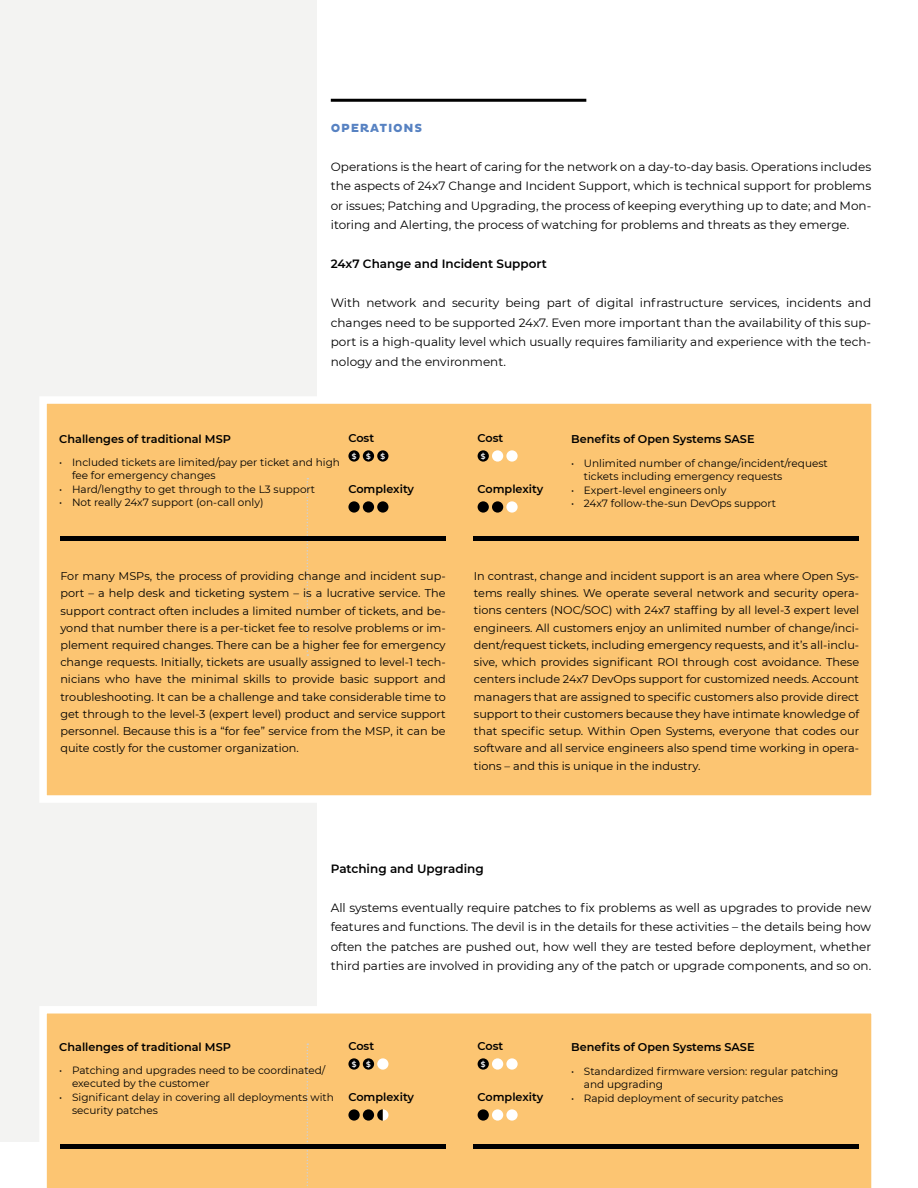
<style>
.page{position:relative;width:918px;height:1188px;background:#fff}
.page>*{position:absolute;margin:0;border:0;box-sizing:border-box;transform-origin:0 0}
.t1{font:12px/19.5px "Montserrat";color:#000;text-align:justify}
.t2{font:600 12px "Montserrat";color:#000}
.t3{font:800 12px "Pluto";letter-spacing:.065em;color:#5782c2}
.t4{font:11.25px/17.2px "Montserrat";color:#000;text-align:justify}
.t5{font:600 11.25px "Montserrat";color:#000}
.t6{font:10.5px/13.5px "Montserrat";color:#000}
.t7{font:600 7.5px "Montserrat";color:#fff}
</style>
<div class="page">
<div style="left:0;top:0;width:317px;height:1141px;background:#f3f3f2"></div>
<div style="left:40px;top:397px;width:832px;height:405px;background:#fcc572"></div>
<div style="left:36px;top:1006px;width:836px;height:182px;background:#fcc572"></div>
<hr style="left:331px;top:99px;width:255px;height:3px;background:#000">
<svg style="left:307px;top:478px;width:1px;height:178px"></svg>
<div style="left:478px;top:450px;width:11px;height:12px;background:#000;border-radius:50%"></div>
<div style="left:492px;top:450px;width:11px;height:12px;background:#fff;border-radius:50%"></div>
<div style="left:506px;top:450px;width:12px;height:12px;background:#fff;border-radius:50%"></div>
<div style="left:478px;top:501px;width:11px;height:12px;background:#000;border-radius:50%"></div>
<div style="left:492px;top:501px;width:11px;height:12px;background:#000;border-radius:50%"></div>
<div style="left:506px;top:501px;width:12px;height:12px;background:#fff;border-radius:50%"></div>
<hr style="left:473px;top:537px;width:386px;height:4px;background:#000">
<hr style="left:60px;top:537px;width:386px;height:4px;background:#000">
<div style="left:348px;top:450px;width:12px;height:12px;background:#000;border-radius:50%"></div>
<div style="left:363px;top:450px;width:11px;height:12px;background:#000;border-radius:50%"></div>
<div style="left:377px;top:450px;width:11px;height:12px;background:#000;border-radius:50%"></div>
<div style="left:348px;top:501px;width:12px;height:12px;background:#000;border-radius:50%"></div>
<div style="left:363px;top:501px;width:11px;height:12px;background:#000;border-radius:50%"></div>
<div style="left:377px;top:501px;width:11px;height:12px;background:#000;border-radius:50%"></div>
<svg style="left:307px;top:1043px;width:1px;height:145px"></svg>
<div style="left:478px;top:1058px;width:11px;height:12px;background:#000;border-radius:50%"></div>
<div style="left:492px;top:1058px;width:11px;height:12px;background:#fff;border-radius:50%"></div>
<div style="left:506px;top:1058px;width:12px;height:12px;background:#fff;border-radius:50%"></div>
<div style="left:478px;top:1109px;width:11px;height:12px;background:#000;border-radius:50%"></div>
<div style="left:492px;top:1109px;width:11px;height:12px;background:#fff;border-radius:50%"></div>
<div style="left:506px;top:1109px;width:12px;height:12px;background:#fff;border-radius:50%"></div>
<hr style="left:473px;top:1145px;width:386px;height:4px;background:#000">
<hr style="left:60px;top:1145px;width:386px;height:4px;background:#000">
<div style="left:348px;top:1058px;width:12px;height:12px;background:#000;border-radius:50%"></div>
<div style="left:363px;top:1058px;width:11px;height:12px;background:#000;border-radius:50%"></div>
<div style="left:377px;top:1058px;width:11px;height:12px;background:#fff;border-radius:50%"></div>
<div style="left:348px;top:1109px;width:12px;height:12px;background:#000;border-radius:50%"></div>
<div style="left:363px;top:1109px;width:11px;height:12px;background:#000;border-radius:50%"></div>
<svg style="left:377px;top:1109px;width:11px;height:12px"></svg>
<p class="t3" style="left:331px;top:120px;width:93px">OPERATIONS</p>
<p class="t1" style="left:331px;top:156px;width:542px">Operations is the heart of caring for the network on a day-to-day basis. Operations includes the aspects of 24x7 Change and Incident Support, which is technical support for problems or issues; Patching and Upgrading, the process of keeping everything up to date; and Mon&shy;itoring and Alerting, the process of watching for problems and threats as they emerge.</p>
<p class="t2" style="left:331px;top:255px;width:218px">24x7 Change and Incident Support</p>
<p class="t1" style="left:331px;top:293px;width:542px">With network and security being part of digital infrastructure services, incidents and changes need to be supported 24x7. Even more important than the availability of this sup&shy;port is a high-quality level which usually requires familiarity and experience with the tech&shy;nology and the environment.</p>
<p class="t5" style="left:59px;top:431px;width:173px">Challenges of traditional MSP</p>
<p class="t5" style="left:348px;top:430px;width:27px">Cost</p>
<p class="t7" style="left:352px;top:451px;width:6px">$</p>
<p class="t7" style="left:366px;top:451px;width:6px">$</p>
<p class="t7" style="left:381px;top:451px;width:6px">$</p>
<p class="t5" style="left:348px;top:481px;width:67px">Complexity</p>
<p class="t6" style="left:72px;top:455px;width:269px;text-indent:-13px">• Included tickets are limited/pay per ticket and high fee for emergency changes</p>
<p class="t6" style="left:59px;top:482px;width:257px">• Hard/lengthy to get through to the L3 support</p>
<p class="t6" style="left:59px;top:495px;width:206px">• Not really 24x7 support (on-call only)</p>
<p class="t5" style="left:478px;top:430px;width:27px">Cost</p>
<p class="t7" style="left:481px;top:451px;width:6px">$</p>
<p class="t5" style="left:478px;top:481px;width:67px">Complexity</p>
<p class="t5" style="left:571px;top:431px;width:185px">Benefits of Open Systems SASE</p>
<p class="t6" style="left:584px;top:456px;width:245px;text-indent:-13px">• Unlimited number of change/incident/request tickets including emergency requests</p>
<p class="t6" style="left:571px;top:483px;width:157px">• Expert-level engineers only</p>
<p class="t6" style="left:571px;top:497px;width:206px">• 24x7 follow-the-sun DevOps support</p>
<p class="t4" style="left:60px;top:567px;width:387px">For many MSPs, the process of providing change and incident sup&shy;port – a help desk and ticketing system – is a lucrative service. The support contract often includes a limited number of tickets, and be&shy;yond that number there is a per-ticket fee to resolve problems or im&shy;plement required changes. There can be a higher fee for emergency change requests. Initially, tickets are usually assigned to level-1 tech&shy;nicians who have the minimal skills to provide basic support and troubleshooting. It can be a challenge and take considerable time to get through to the level-3 (expert level) product and service support personnel. Because this is a “for fee” service from the MSP, it can be quite costly for the customer organization.</p>
<p class="t4" style="left:474px;top:567px;width:387px">In contrast, change and incident support is an area where Open Sys&shy;tems really shines. We operate several network and security opera&shy;tions centers (NOC/SOC) with 24x7 staffing by all level-3 expert level engineers. All customers enjoy an unlimited number of change/inci&shy;dent/request tickets, including emergency requests, and it’s all-inclu&shy;sive, which provides significant ROI through cost avoidance. These centers include 24x7 DevOps support for customized needs. Account managers that are assigned to specific customers also provide direct support to their customers because they have intimate knowledge of that specific setup. Within Open Systems, everyone that codes our software and all service engineers also spend time working in opera&shy;tions – and this is unique in the industry.</p>
<p class="t2" style="left:331px;top:860px;width:154px">Patching and Upgrading</p>
<p class="t1" style="left:331px;top:897px;width:542px">All systems eventually require patches to fix problems as well as upgrades to provide new features and functions. The devil is in the details for these activities – the details being how often the patches are pushed out, how well they are tested before deployment, whether third parties are involved in providing any of the patch or upgrade components, and so on.</p>
<p class="t5" style="left:59px;top:1039px;width:173px">Challenges of traditional MSP</p>
<p class="t5" style="left:348px;top:1038px;width:27px">Cost</p>
<p class="t7" style="left:352px;top:1059px;width:6px">$</p>
<p class="t7" style="left:366px;top:1059px;width:6px">$</p>
<p class="t5" style="left:348px;top:1089px;width:67px">Complexity</p>
<p class="t6" style="left:72px;top:1063px;width:255px;text-indent:-13px">• Patching and upgrades need to be coordinated/ executed by the customer</p>
<p class="t6" style="left:72px;top:1090px;width:263px;text-indent:-13px">• Significant delay in covering all deployments with security patches</p>
<p class="t5" style="left:478px;top:1038px;width:27px">Cost</p>
<p class="t7" style="left:481px;top:1059px;width:6px">$</p>
<p class="t5" style="left:478px;top:1089px;width:67px">Complexity</p>
<p class="t5" style="left:571px;top:1039px;width:185px">Benefits of Open Systems SASE</p>
<p class="t6" style="left:584px;top:1064px;width:256px;text-indent:-13px">• Standardized firmware version: regular patching and upgrading</p>
<p class="t6" style="left:571px;top:1091px;width:214px">• Rapid deployment of security patches</p>
</div>
